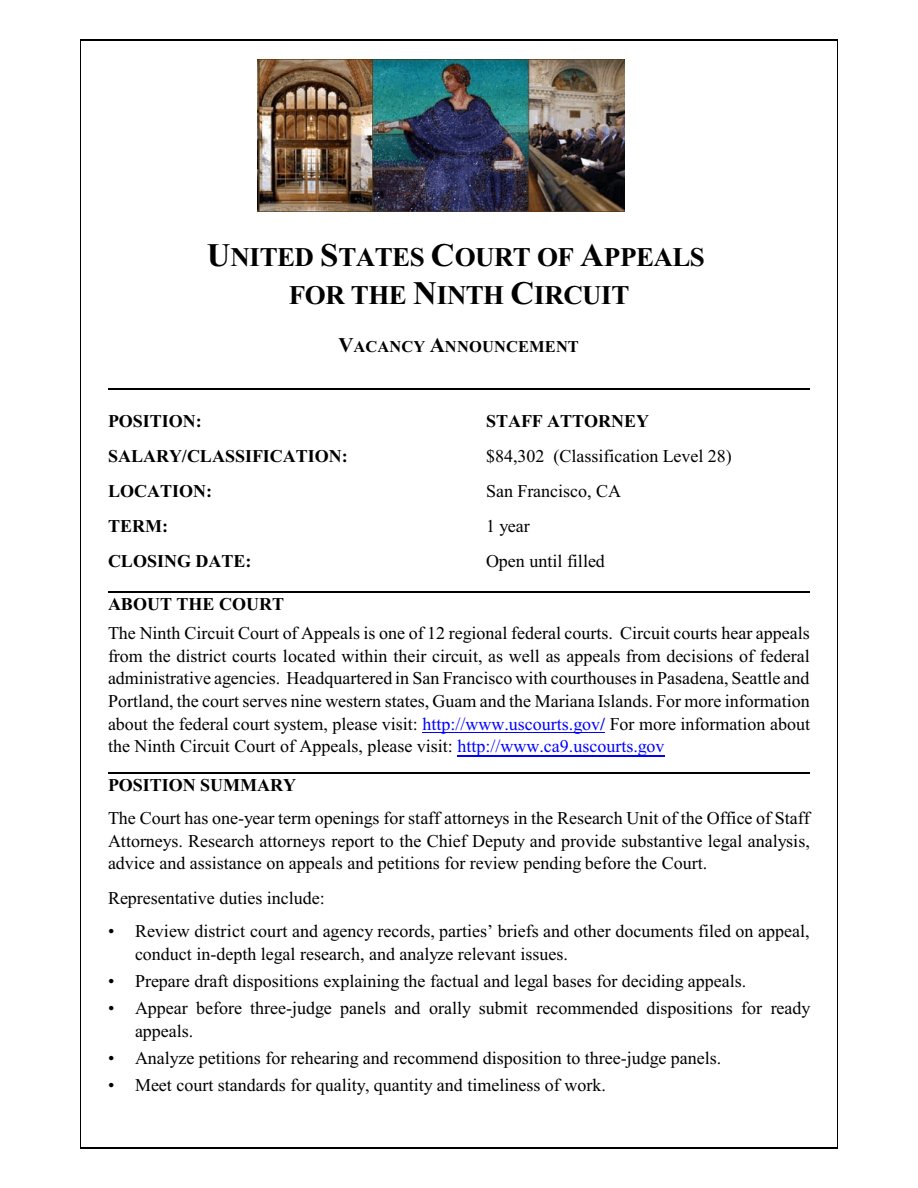
<style>
.page{position:relative;width:918px;height:1188px;background:#fff}
.page>*{position:absolute;margin:0;border:0;box-sizing:border-box;transform-origin:0 0}
.t1{font:700 27px/37.8px "Times New Roman";letter-spacing:-.02em;color:#000;text-align:center}
.t2{font:18px/22.6px "Times New Roman";color:#000;text-align:justify}
.t3{font:700 18px "Times New Roman";color:#000}
.t4{font:700 16.5px "Times New Roman";letter-spacing:.01em;color:#000}
.s1{font-size:33px}
.s2{font-size:21px}
.s3{color:#00f}
.s4{font-weight:700;color:#00f}
</style>
<div class="page">
<hr style="left:81px;top:40px;width:1px;height:1108px;background:#000">
<hr style="left:837px;top:40px;width:1px;height:1108px;background:#000">
<hr style="left:81px;top:40px;width:756px;height:1px;background:#000">
<hr style="left:80px;top:39px;width:1px;height:1109px;background:#000">
<hr style="left:838px;top:39px;width:1px;height:1109px;background:#000">
<hr style="left:80px;top:39px;width:758px;height:1px;background:#000">
<hr style="left:80px;top:1148px;width:758px;height:1px;background:#000">
<hr style="left:422px;top:732px;width:183px;height:1px;background:#00f">
<hr style="left:457px;top:755px;width:208px;height:1px;background:#00f">
<hr style="left:108px;top:388px;width:702px;height:1px;background:#000">
<hr style="left:108px;top:592px;width:702px;height:1px;background:#000">
<hr style="left:108px;top:773px;width:702px;height:1px;background:#000">
<img style="left:258px;top:59px;width:366px;height:153px">
<h1 class="t1" style="left:207px;top:241px;width:500px"><span class="s1">U</span>NITED <span class="s1">S</span>TATES <span class="s1">C</span>OURT OF <span class="s1">A</span>PPEALS<br>FOR THE <span class="s1">N</span>INTH <span class="s1">C</span>IRCUIT</h1>
<p class="t4" style="left:338px;top:341px;width:242px"><span class="s2">V</span>ACANCY <span class="s2">A</span>NNOUNCEMENT</p>
<p class="t3" style="left:108px;top:415px;width:95px">POSITION:</p>
<p class="t3" style="left:486px;top:415px;width:165px">STAFF ATTORNEY</p>
<p class="t3" style="left:108px;top:450px;width:241px">SALARY/CLASSIFICATION:</p>
<p class="t2" style="left:486px;top:446px;width:247px">$84,302 (Classification Level 28)</p>
<p class="t3" style="left:108px;top:485px;width:106px">LOCATION:</p>
<p class="t2" style="left:486px;top:482px;width:137px">San Francisco, CA</p>
<p class="t3" style="left:108px;top:520px;width:61px">TERM:</p>
<p class="t2" style="left:486px;top:517px;width:45px">1 year</p>
<p class="t3" style="left:108px;top:555px;width:145px">CLOSING DATE:</p>
<p class="t2" style="left:486px;top:552px;width:120px">Open until filled</p>
<p class="t3" style="left:108px;top:598px;width:178px">ABOUT THE COURT</p>
<p class="t2" style="left:108px;top:623px;width:704px">The Ninth Circuit Court of Appeals is one of 12 regional federal courts. Circuit courts hear appeals from the district courts located within their circuit, as well as appeals from decisions of federal administrative agencies. Headquartered in San Francisco with courthouses in Pasadena, Seattle and Portland, the court serves nine western states, Guam and the Mariana Islands. For more information about the federal court system, please visit: <span class="s3">http://www.uscourts.gov</span><span class="s4">/</span> For more information about the Ninth Circuit Court of Appeals, please visit: <span class="s3">http://www.ca9.uscourts.gov</span></p>
<p class="t3" style="left:108px;top:779px;width:190px">POSITION SUMMARY</p>
<p class="t2" style="left:108px;top:808px;width:703px">The Court has one-year term openings for staff attorneys in the Research Unit of the Office of Staff Attorneys. Research attorneys report to the Chief Deputy and provide substantive legal analysis, advice and assistance on appeals and petitions for review pending before the Court.</p>
<p class="t2" style="left:108px;top:889px;width:218px">Representative duties include:</p>
<p class="t2" style="left:135px;top:922px;width:676px;text-indent:-27px">• Review district court and agency records, parties’ briefs and other documents filed on appeal, conduct in-depth legal research, and analyze relevant issues.</p>
<p class="t2" style="left:108px;top:972px;width:640px">• Prepare draft dispositions explaining the factual and legal bases for deciding appeals.</p>
<p class="t2" style="left:135px;top:999px;width:677px;text-indent:-27px">• Appear before three-judge panels and orally submit recommended dispositions for ready appeals.</p>
<p class="t2" style="left:108px;top:1049px;width:615px">• Analyze petitions for rehearing and recommend disposition to three-judge panels.</p>
<p class="t2" style="left:108px;top:1076px;width:499px">• Meet court standards for quality, quantity and timeliness of work.</p>
</div>
